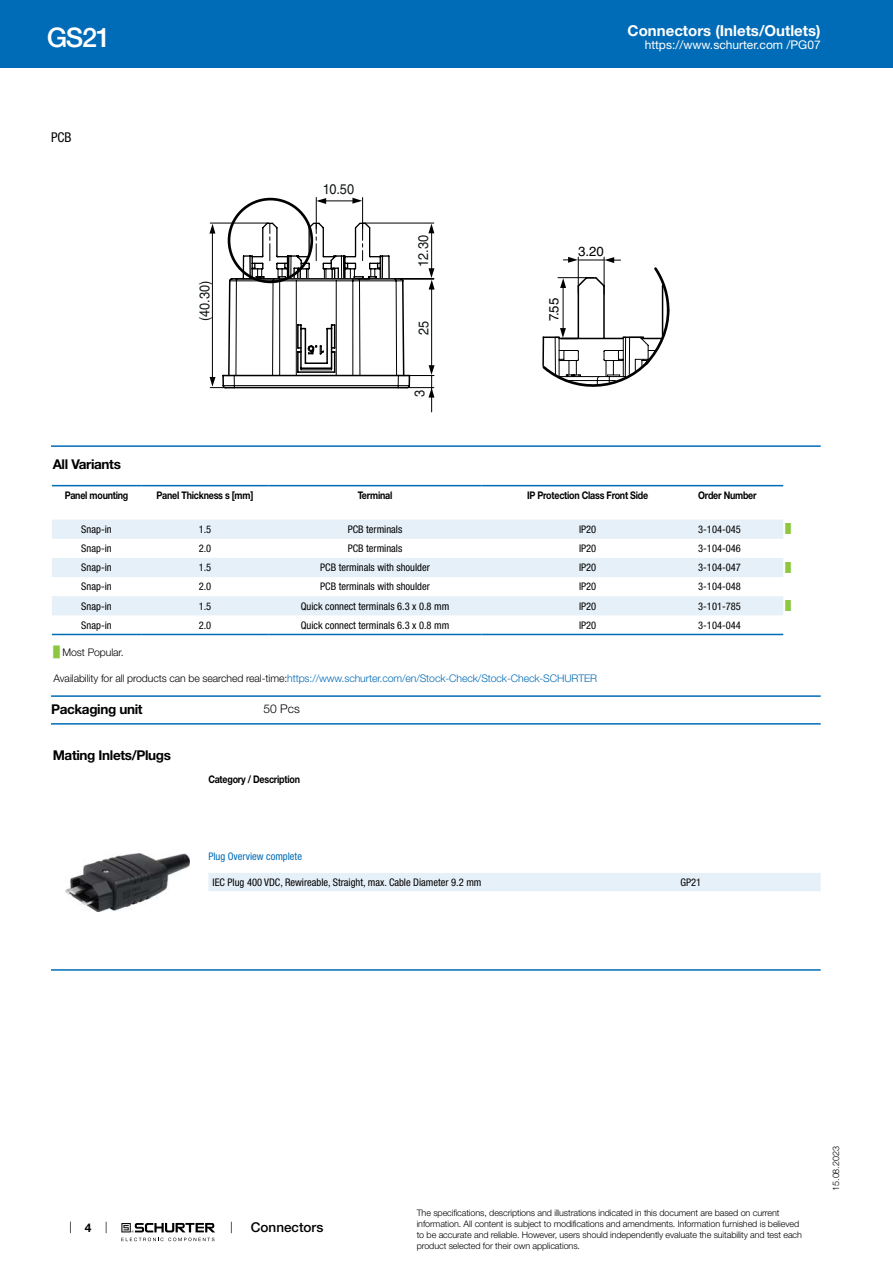
<style>
.page{position:relative;width:893px;height:1263px;background:#fff}
.page>*{position:absolute;margin:0;border:0;box-sizing:border-box;transform-origin:0 0}
.t1{font:500 27px "Helvetica Neue LT";color:#fff}
.t2{font:700 15px "Helvetica Neue LT";color:#fff}
.t3{font:14.1px "Helvetica LT Std";color:#121617;scale:.91 1}
.t4{font:700 13.5px "Helvetica Neue LT";letter-spacing:-.025em;color:#000}
.t5{font:500 13.5px "Helvetica Neue LT";color:#000}
.t6{font:condensed 13.5px "Helvetica Neue LT";color:#000}
.t7{font:13.2px "Helvetica LT Std";color:#000}
.t8{font:12px "Helvetica Neue LT";color:#fff}
.t9{font:300 12px "Helvetica Neue LT";color:#000}
.t10{font:700 12px "Helvetica Neue LT";color:#000}
.t11{font:condensed 10.5px "Helvetica Neue LT";color:#000}
.t12{font:300 10.5px "Helvetica Neue LT";letter-spacing:-.01em;color:#006bb6}
.t13{font:700 10.5px "Helvetica Neue LT";letter-spacing:-.025em;color:#000;scale:.85 1}
.t14{font:condensed 10.5px "Helvetica Neue LT";color:#006bb6}
.t15{font:300 10.5px "Helvetica Neue LT";letter-spacing:-.01em;color:#000}
.t16{font:300 9px/10.8px "Helvetica Neue LT";letter-spacing:-.01em;color:#000}
.t17{font:9px "Arial Unicode MS";color:#8dc63f}
.s1{font-family:"Arial Unicode MS";font-weight:400;color:#8dc63f}
.s2{color:#000}
</style>
<div class="page">
<svg style="left:70px;top:1221px;width:1px;height:12px"></svg>
<svg style="left:121px;top:1223px;width:94px;height:18px"></svg>
<div style="left:0;top:0;width:893px;height:68px;background:#006bb6"></div>
<hr style="left:431px;top:284px;width:1px;height:85px;background:#000">
<hr style="left:431px;top:375px;width:1px;height:37px;background:#000">
<hr style="left:399px;top:375px;width:35px;height:1px;background:#000">
<hr style="left:398px;top:387px;width:36px;height:1px;background:#000">
<hr style="left:431px;top:228px;width:1px;height:46px;background:#000">
<hr style="left:363px;top:223px;width:71px;height:1px;background:#000">
<hr style="left:395px;top:279px;width:39px;height:1px;background:#000">
<svg style="left:428px;top:224px;width:6px;height:9px"></svg>
<svg style="left:429px;top:365px;width:6px;height:10px"></svg>
<svg style="left:429px;top:268px;width:6px;height:22px"></svg>
<svg style="left:428px;top:388px;width:6px;height:10px"></svg>
<svg style="left:209px;top:221px;width:202px;height:168px"></svg>
<hr style="left:319px;top:201px;width:39px;height:1px;background:#000">
<hr style="left:316px;top:197px;width:1px;height:32px;background:#000">
<svg style="left:316px;top:198px;width:10px;height:6px"></svg>
<svg style="left:352px;top:198px;width:10px;height:6px"></svg>
<hr style="left:362px;top:197px;width:1px;height:31px;background:#000">
<svg style="left:542px;top:257px;width:127px;height:130px"></svg>
<hr style="left:51px;top:445px;width:770px;height:2px;background:#006bb6">
<svg style="left:52px;top:486px;width:731px;height:150px"></svg>
<svg style="left:52px;top:520px;width:731px;height:95px;fill:#e6f0f8"></svg>
<hr style="left:52px;top:485px;width:89px;height:1px;background:#006bb6">
<hr style="left:141px;top:485px;width:128px;height:1px;background:#006bb6">
<hr style="left:269px;top:485px;width:212px;height:1px;background:#006bb6">
<hr style="left:481px;top:485px;width:213px;height:1px;background:#006bb6">
<hr style="left:694px;top:485px;width:89px;height:1px;background:#006bb6">
<hr style="left:52px;top:634px;width:89px;height:1px;background:#006bb6">
<hr style="left:141px;top:634px;width:128px;height:1px;background:#006bb6">
<hr style="left:269px;top:634px;width:212px;height:1px;background:#006bb6">
<hr style="left:481px;top:634px;width:213px;height:1px;background:#006bb6">
<hr style="left:694px;top:634px;width:89px;height:1px;background:#006bb6">
<hr style="left:51px;top:695px;width:770px;height:2px;background:#006bb6">
<hr style="left:51px;top:723px;width:770px;height:2px;background:#006bb6">
<img style="left:66px;top:853px;width:123px;height:58px">
<div style="left:208px;top:873px;width:613px;height:18px;background:#e6f0f8"></div>
<hr style="left:51px;top:969px;width:770px;height:2px;background:#006bb6">
<h1 class="t1" style="left:47px;top:21px;width:65px">GS21</h1>
<p class="t6" style="left:51px;top:130px;width:22px">PCB</p>
<h3 class="t3" style="left:196px;top:321px;width:46px;rotate:-90deg">(40.30)</h3>
<h3 class="t3" style="left:323px;top:181px;width:36px">10.50</h3>
<h3 class="t3" style="left:415px;top:266px;width:36px;rotate:-90deg">12.30</h3>
<h3 class="t3" style="left:415px;top:335px;width:17px;rotate:-90deg">25</h3>
<h3 class="t3" style="left:411px;top:397px;width:9px;rotate:-90deg">3</h3>
<h2 class="t2" style="left:628px;top:21px;width:195px">Connectors (Inlets/Outlets)</h2>
<p class="t8" style="left:645px;top:38px;width:178px">https://www.schurter.com /PG07</p>
<p class="t7" style="left:546px;top:321px;width:25px;rotate:-90deg">7.55</p>
<p class="t7" style="left:578px;top:244px;width:27px">3.20</p>
<p class="t4" style="left:53px;top:455px;width:70px">All Variants</p>
<p class="t13" style="left:65px;top:489px;width:76px">Panel mounting</p>
<p class="t13" style="left:157px;top:489px;width:115px">Panel Thickness s [mm]</p>
<p class="t13" style="left:358px;top:489px;width:42px">Terminal</p>
<p class="t13" style="left:527px;top:489px;width:144px">IP Protection Class Front Side</p>
<p class="t13" style="left:698px;top:489px;width:70px">Order Number</p>
<p class="t11" style="left:81px;top:523px;width:32px">Snap-in</p>
<p class="t11" style="left:199px;top:523px;width:14px">1.5</p>
<p class="t11" style="left:348px;top:523px;width:56px">PCB terminals</p>
<p class="t11" style="left:579px;top:523px;width:19px">IP20</p>
<p class="t11" style="left:698px;top:523px;width:44px">3-104-045</p>
<p class="t17" style="left:785px;top:523px;width:7px">█</p>
<p class="t11" style="left:81px;top:542px;width:32px">Snap-in</p>
<p class="t11" style="left:199px;top:542px;width:14px">2.0</p>
<p class="t11" style="left:348px;top:542px;width:56px">PCB terminals</p>
<p class="t11" style="left:579px;top:542px;width:19px">IP20</p>
<p class="t11" style="left:698px;top:542px;width:44px">3-104-046</p>
<p class="t11" style="left:81px;top:561px;width:32px">Snap-in</p>
<p class="t11" style="left:199px;top:561px;width:14px">1.5</p>
<p class="t11" style="left:320px;top:561px;width:111px">PCB terminals with shoulder</p>
<p class="t11" style="left:579px;top:561px;width:19px">IP20</p>
<p class="t11" style="left:698px;top:561px;width:44px">3-104-047</p>
<p class="t17" style="left:785px;top:561px;width:7px">█</p>
<p class="t11" style="left:81px;top:581px;width:32px">Snap-in</p>
<p class="t11" style="left:199px;top:581px;width:14px">2.0</p>
<p class="t11" style="left:320px;top:581px;width:111px">PCB terminals with shoulder</p>
<p class="t11" style="left:579px;top:581px;width:19px">IP20</p>
<p class="t11" style="left:698px;top:581px;width:44px">3-104-048</p>
<p class="t11" style="left:81px;top:600px;width:32px">Snap-in</p>
<p class="t11" style="left:199px;top:600px;width:14px">1.5</p>
<p class="t11" style="left:301px;top:600px;width:150px">Quick connect terminals 6.3 x 0.8 mm</p>
<p class="t11" style="left:579px;top:600px;width:19px">IP20</p>
<p class="t11" style="left:698px;top:600px;width:44px">3-101-785</p>
<p class="t17" style="left:785px;top:599px;width:7px">█</p>
<p class="t11" style="left:81px;top:619px;width:32px">Snap-in</p>
<p class="t11" style="left:199px;top:619px;width:14px">2.0</p>
<p class="t11" style="left:301px;top:619px;width:150px">Quick connect terminals 6.3 x 0.8 mm</p>
<p class="t11" style="left:579px;top:619px;width:19px">IP20</p>
<p class="t11" style="left:698px;top:619px;width:44px">3-104-044</p>
<p class="t15" style="left:54px;top:645px;width:72px"><span class="s1">█</span> Most Popular.</p>
<p class="t12" style="left:54px;top:671px;width:545px"><span class="s2">Availability for all products can be searched real-time:</span>https://www.schurter.com/en/Stock-Check/Stock-Check-SCHURTER</p>
<p class="t4" style="left:51px;top:701px;width:93px">Packaging unit</p>
<p class="t9" style="left:264px;top:702px;width:38px">50 Pcs</p>
<p class="t4" style="left:53px;top:747px;width:120px">Mating Inlets/Plugs</p>
<p class="t13" style="left:208px;top:773px;width:109px">Category / Description</p>
<p class="t14" style="left:208px;top:850px;width:95px">Plug Overview complete</p>
<p class="t11" style="left:213px;top:876px;width:270px">IEC Plug 400 VDC, Rewireable, Straight, max. Cable Diameter 9.2 mm</p>
<p class="t11" style="left:680px;top:876px;width:22px">GP21</p>
<p class="t10" style="left:85px;top:1220px;width:8px">4</p>
<p class="t5" style="left:251px;top:1219px;width:74px">Connectors</p>
<p class="t16" style="left:417px;top:1207px;width:387px">The specifications, descriptions and illustrations indicated in this document are based on current information. All content is subject to modifications and amendments. Information furnished is believed to be accurate and reliable. However, users should independently evaluate the suitability and test each product selected for their own applications.</p>
<p class="t16" style="left:830px;top:1191px;width:46px;rotate:-90deg">15.08.2023</p>
</div>
